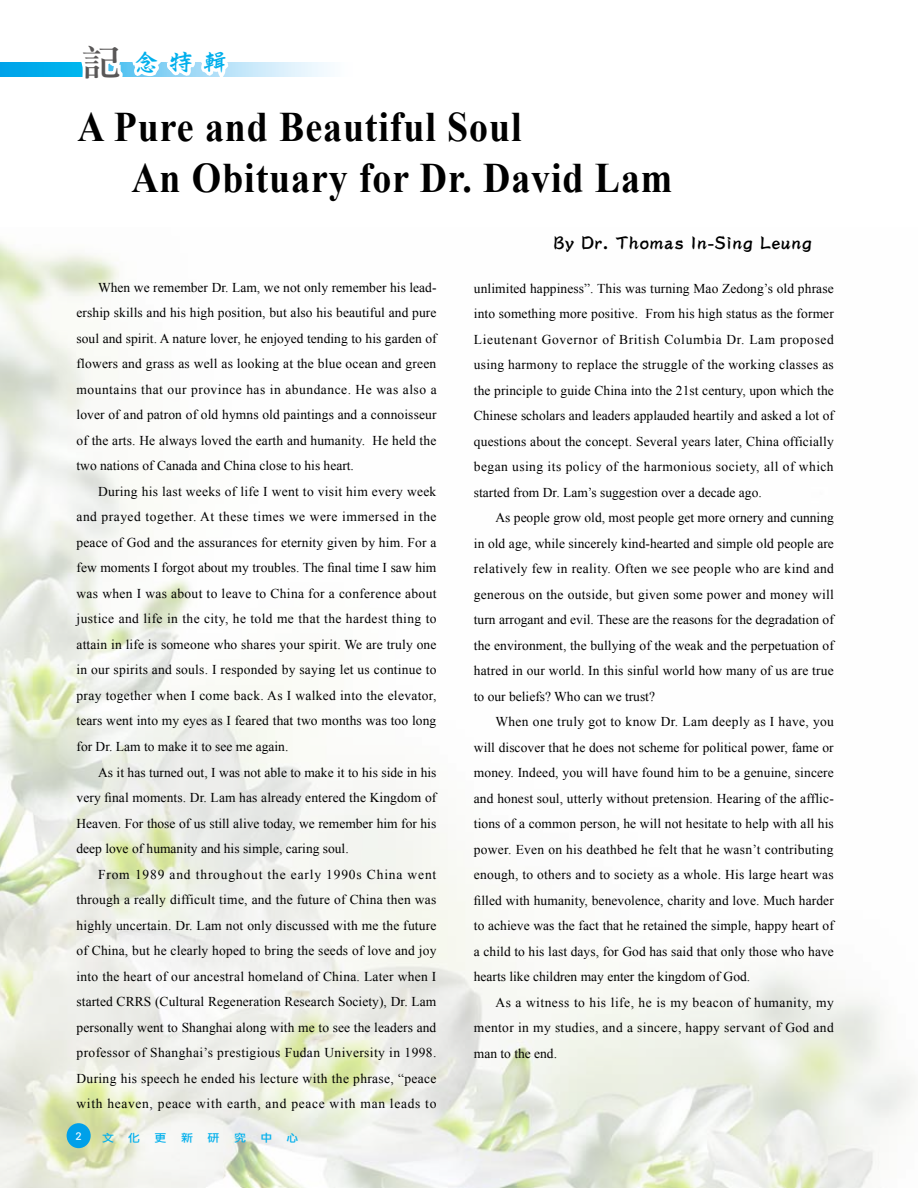
<style>
.page{position:relative;width:918px;height:1188px;background:#fff}
.page>*{position:absolute;margin:0;border:0;box-sizing:border-box;transform-origin:0 0}
.t1{font:700 42px/51px "Times New Roman";letter-spacing:.025em;color:#000;scale:.9 1}
.t2{font:24px "DF Xing Kai W5 WINP BF";color:#00afec;scale:1.1 1}
.t3{font:21px "DF Xing Kai W5 WINP BF";color:#000}
.t4{font:13.5px/25.5px "Times New Roman";color:#000;text-align:justify}
.t5{font:10.8px "DF Li Hei Md HK BF";color:#00afec;scale:1.11 1}
.t6{font:10.8px "DF Li Hei Md HK BF";color:#fff;scale:1.11 1}
.s1{font-family:"DF Li Song W5 WIN BF";font-size:36px;color:#595757}
</style>
<div class="page">
<img style="left:0;top:241px;width:915px;height:947px">
<div style="left:67px;top:1123px;width:24px;height:25px;background:#00a0e9;border-radius:50%"></div>
<svg style="left:0;top:63px;width:328px;height:13px;background:#75d0f4"></svg>
<svg style="left:74px;top:62px;width:170px;height:15px"></svg>
<h2 class="t2" style="left:82px;top:50px;width:135px"><span class="s1">記</span>念特輯</h2>
<h1 class="t1" style="left:131px;top:100px;width:603px;text-indent:-54px">A Pure and Beautiful Soul<br>An Obituary for Dr. David Lam</h1>
<h3 class="t3" style="left:553px;top:231px;width:260px">By Dr. Thomas In-Sing Leung</h3>
<p class="t4" style="left:77px;top:274px;width:362px;text-indent:22px">When we remember Dr. Lam, we not only remember his lead&shy;ership skills and his high position, but also his beautiful and pure soul and spirit. A nature lover, he enjoyed tending to his garden of flowers and grass as well as looking at the blue ocean and green mountains that our province has in abundance. He was also a lover of and patron of old hymns old paintings and a connoisseur of the arts. He always loved the earth and humanity. He held the two nations of Canada and China close to his heart.</p>
<p class="t4" style="left:77px;top:479px;width:362px;text-indent:22px">During his last weeks of life I went to visit him every week and prayed together. At these times we were immersed in the peace of God and the assurances for eternity given by him. For a few moments I forgot about my troubles. The final time I saw him was when I was about to leave to China for a conference about justice and life in the city, he told me that the hardest thing to attain in life is someone who shares your spirit. We are truly one in our spirits and souls. I responded by saying let us continue to pray together when I come back. As I walked into the elevator, tears went into my eyes as I feared that two months was too long for Dr. Lam to make it to see me again.</p>
<p class="t4" style="left:77px;top:759px;width:361px;text-indent:22px">As it has turned out, I was not able to make it to his side in his very final moments. Dr. Lam has already entered the Kingdom of Heaven. For those of us still alive today, we remember him for his deep love of humanity and his simple, caring soul.</p>
<p class="t4" style="left:77px;top:861px;width:362px;text-indent:22px">From 1989 and throughout the early 1990s China went through a really difficult time, and the future of China then was highly uncertain. Dr. Lam not only discussed with me the future of China, but he clearly hoped to bring the seeds of love and joy into the heart of our ancestral homeland of China. Later when I started CRRS (Cultural Regeneration Research Society), Dr. Lam personally went to Shanghai along with me to see the leaders and professor of Shanghai’s prestigious Fudan University in 1998.<br>During his speech he ended his lecture with the phrase, “peace with heaven, peace with earth, and peace with man leads to</p>
<p class="t4" style="left:474px;top:275px;width:362px">unlimited happiness”. This was turning Mao Zedong’s old phrase into something more positive. From his high status as the former Lieutenant Governor of British Columbia Dr. Lam proposed using harmony to replace the struggle of the working classes as the principle to guide China into the 21st century, upon which the Chinese scholars and leaders applauded heartily and asked a lot of questions about the concept. Several years later, China officially began using its policy of the harmonious society, all of which started from Dr. Lam’s suggestion over a decade ago.</p>
<p class="t4" style="left:474px;top:505px;width:362px;text-indent:22px">As people grow old, most people get more ornery and cunning in old age, while sincerely kind-hearted and simple old people are relatively few in reality. Often we see people who are kind and generous on the outside, but given some power and money will turn arrogant and evil. These are the reasons for the degradation of the environment, the bullying of the weak and the perpetuation of hatred in our world. In this sinful world how many of us are true to our beliefs? Who can we trust?</p>
<p class="t4" style="left:474px;top:709px;width:362px;text-indent:22px">When one truly got to know Dr. Lam deeply as I have, you will discover that he does not scheme for political power, fame or money. Indeed, you will have found him to be a genuine, sincere and honest soul, utterly without pretension. Hearing of the afflic&shy;tions of a common person, he will not hesitate to help with all his power. Even on his deathbed he felt that he wasn’t contributing enough, to others and to society as a whole. His large heart was filled with humanity, benevolence, charity and love. Much harder to achieve was the fact that he retained the simple, happy heart of a child to his last days, for God has said that only those who have hearts like children may enter the kingdom of God.</p>
<p class="t4" style="left:474px;top:989px;width:361px;text-indent:22px">As a witness to his life, he is my beacon of humanity, my mentor in my studies, and a sincere, happy servant of God and man to the end.</p>
<p class="t6" style="left:75px;top:1131px;width:8px">2</p>
<p class="t5" style="left:102px;top:1132px;width:12px">文</p>
<p class="t5" style="left:128px;top:1132px;width:12px">化</p>
<p class="t5" style="left:155px;top:1132px;width:12px">更</p>
<p class="t5" style="left:181px;top:1132px;width:12px">新</p>
<p class="t5" style="left:208px;top:1132px;width:12px">研</p>
<p class="t5" style="left:234px;top:1132px;width:12px">究</p>
<p class="t5" style="left:260px;top:1132px;width:12px">中</p>
<p class="t5" style="left:287px;top:1132px;width:12px">心</p>
</div>
